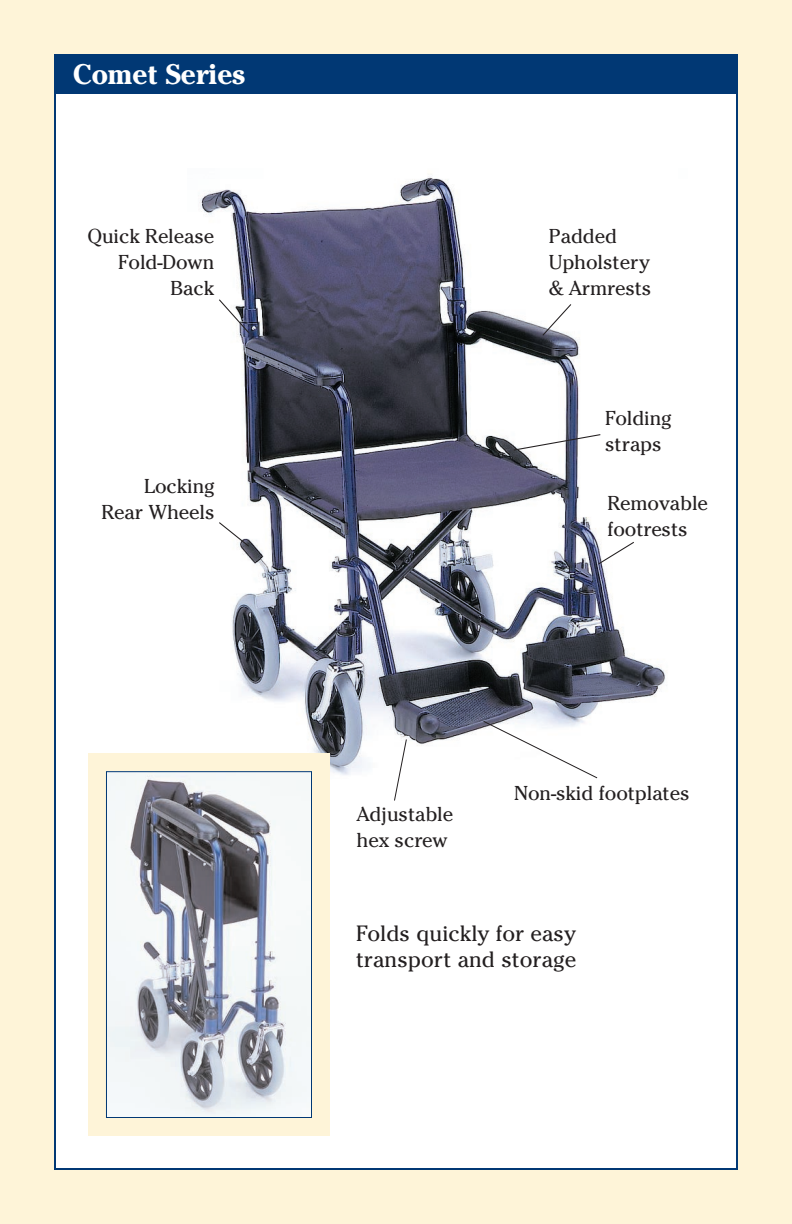
<style>
.page{position:relative;width:792px;height:1224px;background:#fef4d8}
.page>*{position:absolute;margin:0;border:0;box-sizing:border-box;transform-origin:0 0}
.t1{font:700 28px "Cheltenham";color:#fff}
.t2{font:22px/26px "Cheltenham";color:#231f20}
.t3{font:20px/26px "Cheltenham";letter-spacing:-.005em;color:#231f20}
</style>
<div class="page">
<div style="left:55px;top:55px;width:682px;height:1114px;background:#fff"></div>
<div style="left:54px;top:54px;width:684px;height:39px;background:#013874"></div>
<img style="left:199px;top:177px;width:468px;height:598px">
<svg style="left:218px;top:521px;width:32px;height:27px"></svg>
<svg style="left:512px;top:433px;width:90px;height:18px"></svg>
<svg style="left:597px;top:541px;width:38px;height:25px"></svg>
<svg style="left:541px;top:303px;width:31px;height:34px"></svg>
<svg style="left:218px;top:298px;width:32px;height:36px"></svg>
<div style="left:88px;top:753px;width:242px;height:383px;background:#fef4d8"></div>
<img style="left:108px;top:773px;width:202px;height:343px">
<div style="left:106px;top:771px;width:206px;height:347px;border:1px solid #013874"></div>
<svg style="left:482px;top:720px;width:116px;height:59px"></svg>
<svg style="left:393px;top:738px;width:15px;height:63px"></svg>
<h1 class="t1" style="left:73px;top:64px;width:173px">Comet Series</h1>
<p class="t3" style="left:87px;top:225px;width:128px;text-align:right">Quick Release<br>Fold-Down<br>Back</p>
<p class="t3" style="left:102px;top:475px;width:115px;text-align:right">Locking<br>Rear Wheels</p>
<p class="t3" style="left:549px;top:225px;width:104px">Padded<br>Upholstery &amp; Armrests</p>
<p class="t3" style="left:605px;top:407px;width:68px">Folding straps</p>
<p class="t3" style="left:608px;top:492px;width:102px">Removable footrests</p>
<p class="t3" style="left:357px;top:804px;width:98px">Adjustable hex screw</p>
<p class="t3" style="left:514px;top:782px;width:177px">Non-skid footplates</p>
<p class="t2" style="left:356px;top:922px;width:222px">Folds quickly for easy transport and storage</p>
</div>
